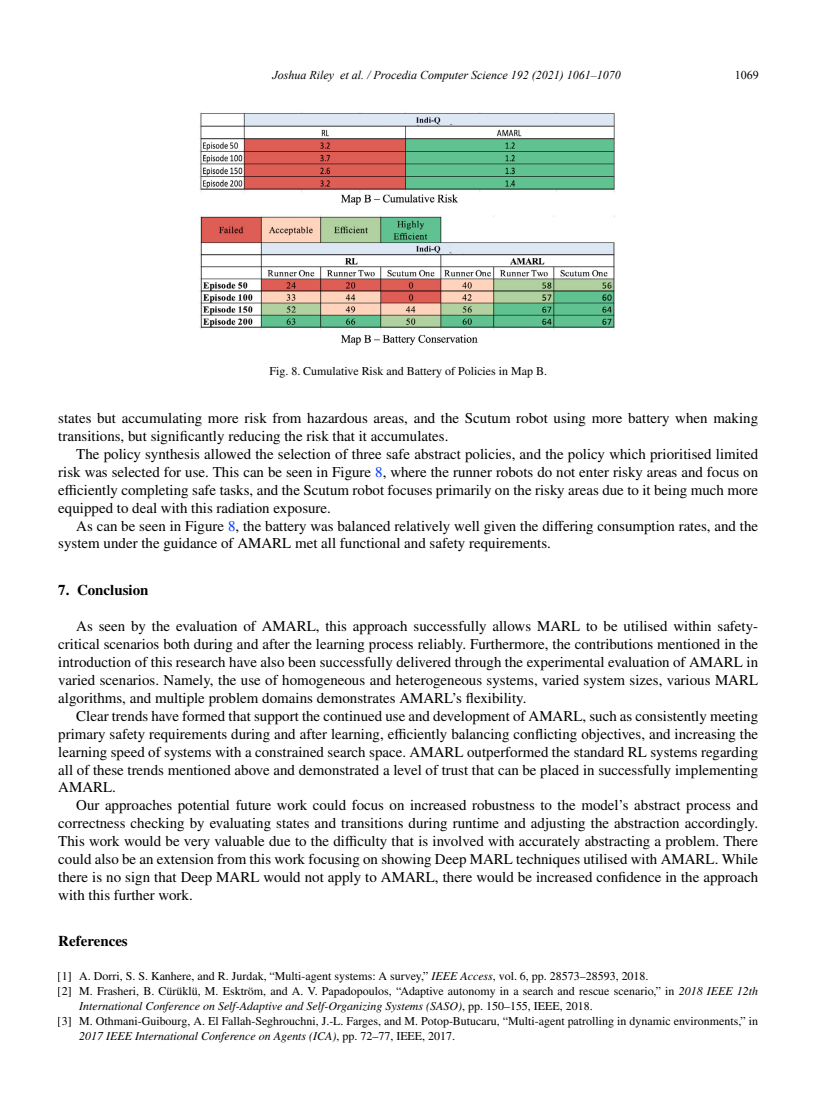
<style>
.page{position:relative;width:817px;height:1115px;background:#fff}
.page>*{position:absolute;margin:0;border:0;box-sizing:border-box;transform-origin:0 0}
.t1{font:15px/18px "Nimbus Rom No 9 L";color:#000;text-align:justify}
.t2{font:500 15px "Nimbus Rom No 9 L";color:#000}
.t3{font:12px/15px "Nimbus Rom No 9 L";color:#000}
.t4{font:italic 12px "Nimbus Rom No 9 L";color:#000}
.t5{font:italic 12px "Times New Roman";color:#000}
.t6{font:12px "Times New Roman";color:#000}
.s1{color:#0039ff}
.s2{font-family:"rtxr"}
.s3{font-style:italic}
.s4{font-style:normal}
</style>
<div class="page">
<img style="left:199px;top:112px;width:416px;height:234px">
<p class="t5" style="left:272px;top:66px;width:350px">Joshua Riley et al. / Procedia Computer Science 192 (2021) 1061–1070</p>
<p class="t6" style="left:734px;top:66px;width:25px">1069</p>
<p class="t3" style="left:269px;top:363px;width:279px">Fig. 8. Cumulative Risk and Battery of Policies in Map B.</p>
<p class="t1" style="left:58px;top:409px;width:701px">states but accumulating more risk from hazardous areas, and the Scutum robot using more battery when making transitions, but significantly reducing the risk that it accumulates.</p>
<p class="t1" style="left:58px;top:445px;width:701px;text-indent:18px">The policy synthesis allowed the selection of three safe abstract policies, and the policy which prioritised limited risk was selected for use. This can be seen in Figure <span class="s1">8</span>, where the runner robots do not enter risky areas and focus on e<span class="s2">ffi</span>ciently completing safe tasks, and the Scutum robot focuses primarily on the risky areas due to it being much more equipped to deal with this radiation exposure.</p>
<p class="t1" style="left:58px;top:516px;width:701px;text-indent:18px">As can be seen in Figure <span class="s1">8</span>, the battery was balanced relatively well given the di<span class="s2">ff</span>ering consumption rates, and the system under the guidance of AMARL met all functional and safety requirements.</p>
<p class="t2" style="left:58px;top:580px;width:92px">7. Conclusion</p>
<p class="t1" style="left:58px;top:617px;width:701px;text-indent:18px">As seen by the evaluation of AMARL, this approach successfully allows MARL to be utilised within safety&shy;critical scenarios both during and after the learning process reliably. Furthermore, the contributions mentioned in the introduction of this research have also been successfully delivered through the experimental evaluation of AMARL in varied scenarios. Namely, the use of homogeneous and heterogeneous systems, varied system sizes, various MARL algorithms, and multiple problem domains demonstrates AMARL’s flexibility.</p>
<p class="t1" style="left:58px;top:706px;width:701px;text-indent:18px">Clear trends have formed that support the continued use and development of AMARL, such as consistently meeting primary safety requirements during and after learning, e<span class="s2">ffi</span>ciently balancing conflicting objectives, and increasing the learning speed of systems with a constrained search space. AMARL outperformed the standard RL systems regarding all of these trends mentioned above and demonstrated a level of trust that can be placed in successfully implementing AMARL.</p>
<p class="t1" style="left:58px;top:796px;width:701px;text-indent:18px">Our approaches potential future work could focus on increased robustness to the model’s abstract process and correctness checking by evaluating states and transitions during runtime and adjusting the abstraction accordingly.<br>This work would be very valuable due to the di<span class="s2">ffi</span>culty that is involved with accurately abstracting a problem. There could also be an extension from this work focusing on showing Deep MARL techniques utilised with AMARL. While there is no sign that Deep MARL would not apply to AMARL, there would be increased confidence in the approach with this further work.</p>
<p class="t2" style="left:58px;top:931px;width:71px">References</p>
<p class="t3" style="left:58px;top:967px;width:592px">[1] A. Dorri, S. S. Kanhere, and R. Jurdak, “Multi-agent systems: A survey,” <span class="s3">IEEE Access</span>, vol. 6, pp. 28573–28593, 2018. [2] M. Frasheri, B. Cur¨ ukl¨</p>
<p class="t3" style="left:177px;top:982px;width:582px">¨ u, M. Esktrom, and A. V. Papadopoulos, “Adaptive autonomy in a search and rescue scenario,” in <span class="s3">2018 IEEE 12th</span></p>
<p class="t3" style="left:249px;top:982px;width:5px">¨</p>
<p class="t4" style="left:79px;top:998px;width:515px">International Conference on Self-Adaptive and Self-Organizing Systems (SASO)<span class="s4">, pp. 150–155, IEEE, 2018.</span></p>
<p class="t3" style="left:58px;top:1012px;width:701px">[3] M. Othmani-Guibourg, A. El Fallah-Seghrouchni, J.-L. Farges, and M. Potop-Butucaru, “Multi-agent patrolling in dynamic environments,” in</p>
<p class="t4" style="left:79px;top:1028px;width:377px">2017 IEEE International Conference on Agents (ICA)<span class="s4">, pp. 72–77, IEEE, 2017.</span></p>
</div>
